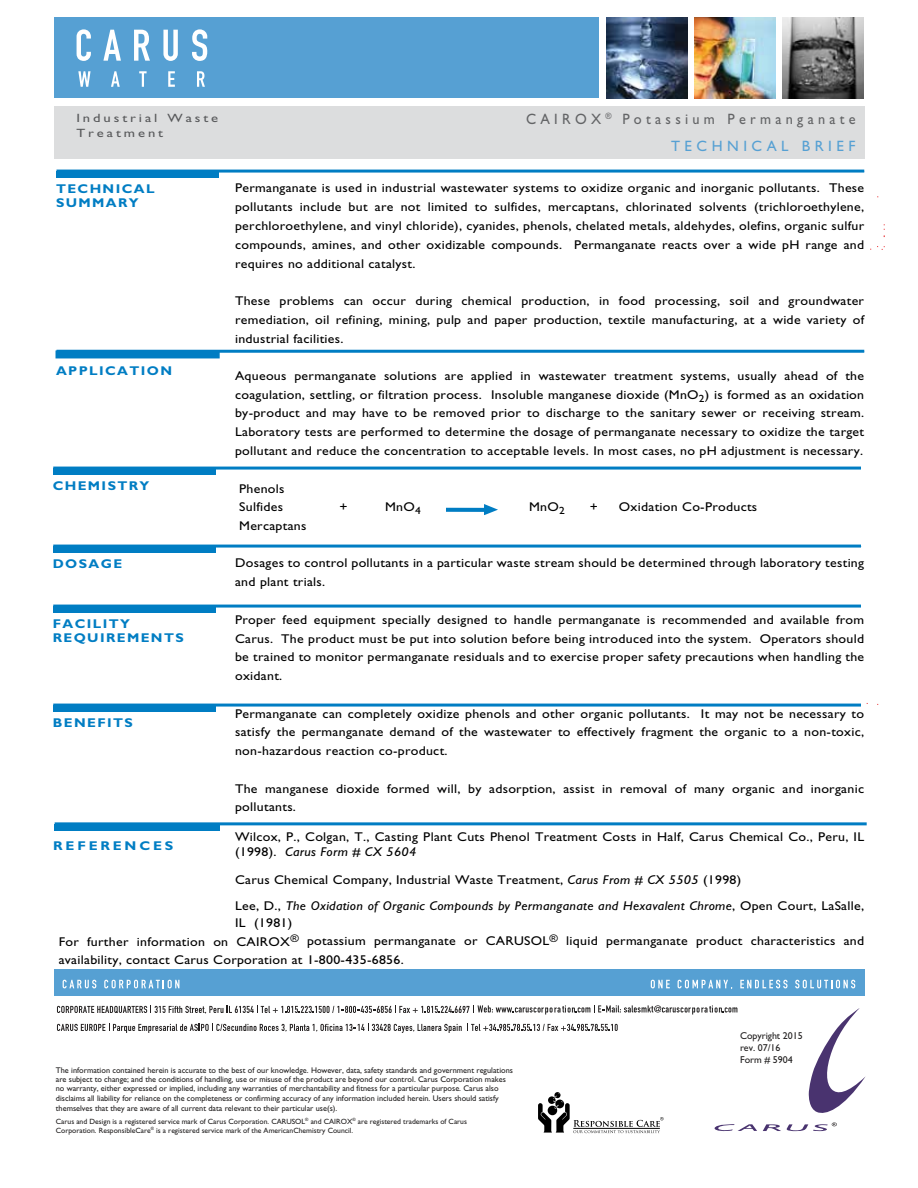
<style>
.page{position:relative;width:918px;height:1188px;background:#fff}
.page>*{position:absolute;margin:0;border:0;box-sizing:border-box;transform-origin:0 0}
.t1{font:15px "Gill Sans";letter-spacing:.3em;color:#636466;scale:.95 1}
.t2{font:15px "Gill Sans";letter-spacing:.3em;color:#56a0d3}
.t3{font:12.75px/18.8px "Gill Sans";letter-spacing:.02em;color:#000;text-align:justify;scale:1.09 1}
.t4{font:italic 12.75px/26.2px "Gill Sans";letter-spacing:.02em;color:#000;scale:1.09 1}
.t5{font:700 12.75px/14.1px "Gill Sans";letter-spacing:.1em;color:#007dc3;scale:1.09 1}
.t6{font:700 12.75px "Gill Sans";letter-spacing:.2em;color:#007dc3;scale:1.11 1}
.t7{font:12px/15px "Gill Sans";letter-spacing:.2em;color:#58595b;scale:1.22 1}
.t8{font:9.9px/11.9px "Gill Sans";letter-spacing:-.005em;color:#211f1f}
.t9{font:8.25px/9.6px "Gill Sans";color:#211f1f}
.t10{font:7.65px/9.1px "Gill Sans";color:#211f1f}
.s1{font-style:italic}
.s2{font-style:normal}
</style>
<div class="page">
<hr style="left:57px;top:170px;width:807px;height:3px;background:#007dc3">
<div style="left:56px;top:171px;width:163px;height:7px;background:#007dc3"></div>
<hr style="left:57px;top:350px;width:807px;height:3px;background:#007dc3">
<div style="left:56px;top:350px;width:164px;height:8px;background:#007dc3"></div>
<hr style="left:55px;top:822px;width:812px;height:3px;background:#007dc3">
<div style="left:54px;top:824px;width:166px;height:6px;background:#007dc3"></div>
<hr style="left:53px;top:467px;width:808px;height:3px;background:#007dc3">
<div style="left:53px;top:468px;width:163px;height:7px;background:#007dc3"></div>
<hr style="left:53px;top:545px;width:808px;height:3px;background:#007dc3">
<div style="left:53px;top:546px;width:163px;height:7px;background:#007dc3"></div>
<hr style="left:53px;top:605px;width:808px;height:3px;background:#007dc3">
<div style="left:53px;top:606px;width:163px;height:7px;background:#007dc3"></div>
<hr style="left:53px;top:704px;width:808px;height:3px;background:#007dc3">
<div style="left:53px;top:705px;width:163px;height:7px;background:#007dc3"></div>
<svg style="left:446px;top:504px;width:52px;height:11px"></svg>
<div style="left:54px;top:17px;width:545px;height:81px;background:#56a0d3"></div>
<img style="left:783px;top:17px;width:81px;height:81px">
<img style="left:606px;top:17px;width:81px;height:81px">
<img style="left:695px;top:17px;width:81px;height:81px">
<svg style="left:77px;top:29px;width:14px;height:32px"></svg>
<svg style="left:103px;top:30px;width:18px;height:31px"></svg>
<svg style="left:134px;top:30px;width:16px;height:31px"></svg>
<svg style="left:163px;top:30px;width:15px;height:31px"></svg>
<svg style="left:192px;top:29px;width:15px;height:32px"></svg>
<svg style="left:78px;top:71px;width:13px;height:16px"></svg>
<svg style="left:111px;top:71px;width:9px;height:16px"></svg>
<svg style="left:139px;top:71px;width:8px;height:16px"></svg>
<svg style="left:168px;top:71px;width:7px;height:16px"></svg>
<svg style="left:197px;top:71px;width:8px;height:16px"></svg>
<svg style="left:538px;top:1093px;width:126px;height:40px"></svg>
<div style="left:54px;top:969px;width:810px;height:27px;background:#56a0d3"></div>
<svg style="left:651px;top:980px;width:19px;height:8px"></svg>
<svg style="left:678px;top:980px;width:54px;height:9px"></svg>
<svg style="left:740px;top:980px;width:48px;height:8px"></svg>
<svg style="left:795px;top:980px;width:60px;height:8px"></svg>
<svg style="left:63px;top:980px;width:33px;height:8px"></svg>
<svg style="left:104px;top:980px;width:75px;height:8px"></svg>
<div style="left:54px;top:107px;width:810px;height:52px;background:#dcddde"></div>
<svg style="left:715px;top:1124px;width:42px;height:8px"></svg>
<svg style="left:763px;top:1122px;width:74px;height:9px"></svg>
<svg style="left:809px;top:1008px;width:57px;height:105px"></svg>
<svg style="left:57px;top:1024px;width:561px;height:9px"></svg>
<svg style="left:57px;top:1005px;width:680px;height:10px"></svg>
<p class="t7" style="left:76px;top:111px;width:118px">Industrial Waste<br>Treatment</p>
<p class="t5" style="left:56px;top:181px;width:92px">TECHNICAL<br>SUMMARY</p>
<p class="t5" style="left:56px;top:364px;width:108px">APPLICATION</p>
<p class="t5" style="left:53px;top:478px;width:90px">CHEMISTRY</p>
<p class="t1" style="left:526px;top:110px;width:348px">CAIROX <sup>®</sup> Potassium Permanganate</p>
<p class="t2" style="left:671px;top:137px;width:186px">TECHNICAL BRIEF</p>
<p class="t3" style="left:235px;top:179px;width:579px">Permanganate is used in industrial wastewater systems to oxidize organic and inorganic pollutants. These pollutants include but are not limited to sulfides, mercaptans, chlorinated solvents (trichloroethylene, perchloroethylene, and vinyl chloride), cyanides, phenols, chelated metals, aldehydes, olefins, organic sulfur compounds, amines, and other oxidizable compounds. Permanganate reacts over a wide pH range and requires no additional catalyst.</p>
<p class="t3" style="left:235px;top:291px;width:579px">These problems can occur during chemical production, in food processing, soil and groundwater remediation, oil refining, mining, pulp and paper production, textile manufacturing, at a wide variety of industrial facilities.</p>
<p class="t3" style="left:235px;top:366px;width:579px">Aqueous permanganate solutions are applied in wastewater treatment systems, usually ahead of the coagulation, settling, or filtration process. Insoluble manganese dioxide (MnO<sub>2</sub>) is formed as an oxidation by-product and may have to be removed prior to discharge to the sanitary sewer or receiving stream.<br>Laboratory tests are performed to determine the dosage of permanganate necessary to oxidize the target pollutant and reduce the concentration to acceptable levels. In most cases, no pH adjustment is necessary.</p>
<p class="t3" style="left:239px;top:479px;width:43px">Phenols<br>Sulfides</p>
<p class="t3" style="left:339px;top:498px;width:9px">+</p>
<p class="t3" style="left:385px;top:498px;width:34px">MnO<sub>4</sub></p>
<p class="t3" style="left:529px;top:498px;width:34px">MnO<sub>2</sub></p>
<p class="t3" style="left:590px;top:498px;width:9px">+</p>
<p class="t3" style="left:619px;top:498px;width:128px">Oxidation Co-Products</p>
<p class="t3" style="left:239px;top:516px;width:63px">Mercaptans</p>
<p class="t3" style="left:235px;top:554px;width:579px">Dosages to control pollutants in a particular waste stream should be determined through laboratory testing and plant trials.</p>
<p class="t3" style="left:235px;top:610px;width:579px">Proper feed equipment specially designed to handle permanganate is recommended and available from Carus. The product must be put into solution before being introduced into the system. Operators should be trained to monitor permanganate residuals and to exercise proper safety precautions when handling the oxidant.</p>
<p class="t3" style="left:235px;top:704px;width:579px">Permanganate can completely oxidize phenols and other organic pollutants. It may not be necessary to satisfy the permanganate demand of the wastewater to effectively fragment the organic to a non-toxic, non-hazardous reaction co-product.</p>
<p class="t3" style="left:235px;top:779px;width:579px">The manganese dioxide formed will, by adsorption, assist in removal of many organic and inorganic pollutants.</p>
<p class="t3" style="left:235px;top:829px;width:579px;line-height:15px">Wilcox, P., Colgan, T., Casting Plant Cuts Phenol Treatment Costs in Half, Carus Chemical Co., Peru, IL (1998). <span class="s1">Carus Form # CX 5604</span></p>
<p class="t4" style="left:235px;top:867px;width:579px"><span class="s2">Carus Chemical Company, Industrial Waste Treatment,</span> Carus From # CX 5505 <span class="s2">(1998)<br>Lee, D.,</span> The Oxidation of Organic Compounds by Permanganate and Hexavalent Chrome<span class="s2">, Open Court, LaSalle,</span></p>
<p class="t3" style="left:59px;top:913px;width:740px;text-align:left;text-indent:176px">IL (1981)<br>For further information on CAIROX<sup>®</sup> potassium permanganate or CARUSOL<sup>®</sup> liquid permanganate product characteristics and availability, contact Carus Corporation at 1-800-435-6856.</p>
<p class="t5" style="left:53px;top:556px;width:65px">DOSAGE</p>
<p class="t5" style="left:53px;top:616px;width:122px">FACILITY<br>REQUIREMENTS</p>
<p class="t5" style="left:53px;top:715px;width:75px">BENEFITS</p>
<p class="t6" style="left:53px;top:839px;width:110px">REFERENCES</p>
<p class="t9" style="left:56px;top:1065px;width:459px">The information contained herein is accurate to the best of our knowledge. However, data, safety standards and government regulations are subject to change; and the conditions of handling, use or misuse of the product are beyond our control. Carus Corporation makes no warranty, either expressed or implied, including any warranties of merchantability and fitness for a particular purpose. Carus also disclaims all liability for reliance on the completeness or confirming accuracy of any information included herein. Users should satisfy themselves that they are aware of all current data relevant to their particular use(s).</p>
<p class="t10" style="left:56px;top:1117px;width:413px">Carus and Design is a registered service mark of Carus Corporation. CARUSOL<sup>®</sup> and CAIROX<sup>®</sup> are registered trademarks of Carus<br>Corporation. ResponsibleCare<sup>®</sup> is a registered service mark of the AmericanChemistry Council.</p>
<p class="t8" style="left:740px;top:1030px;width:64px">Copyright 2015 rev. 07/16<br>Form # 5904</p>
</div>
